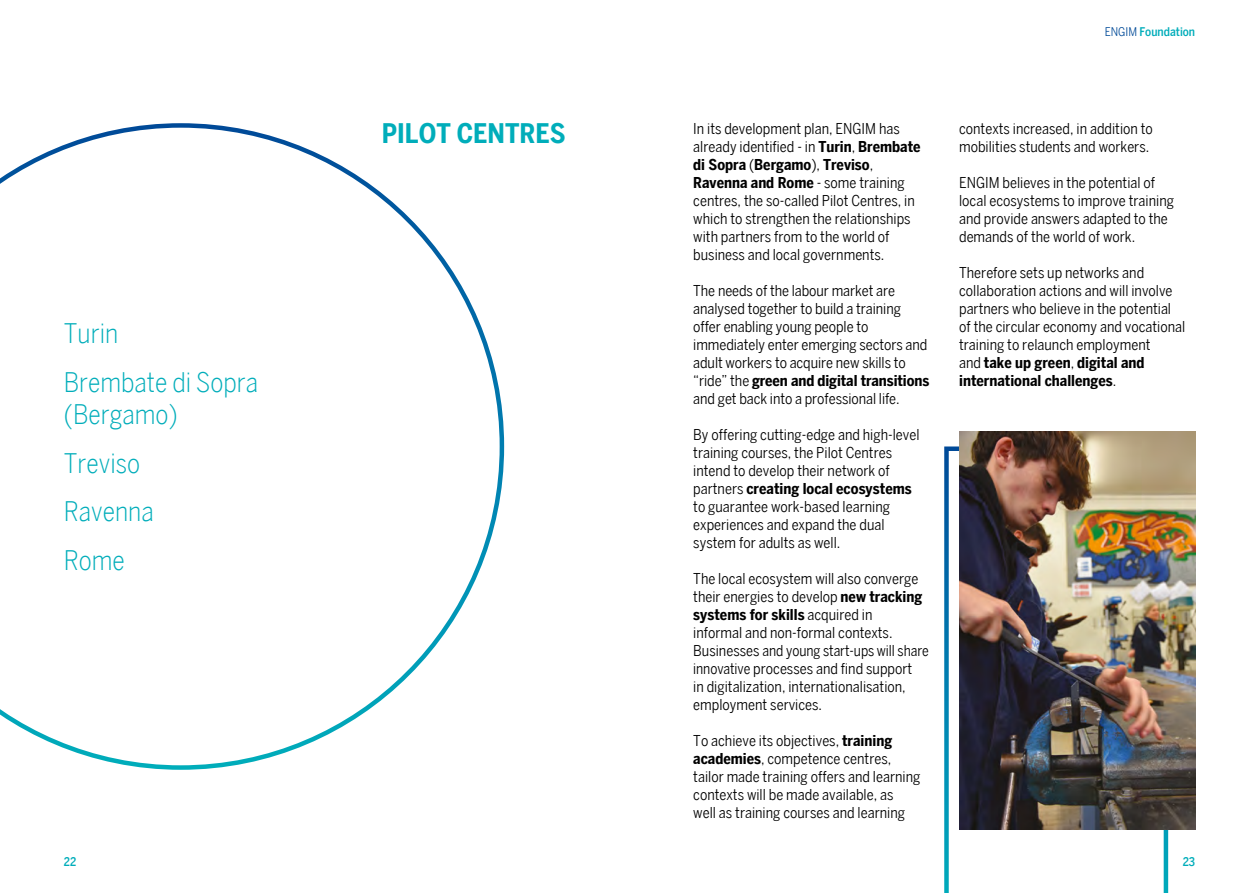
<style>
.page{position:relative;width:1259px;height:893px;background:#fff}
.page>*{position:absolute;margin:0;border:0;box-sizing:border-box;transform-origin:0 0}
.t1{font:300 27px/48.8px "Benton Sans Cond";color:#00adba}
.t2{font:700 27px "Benton Sans Cond";color:#00adba}
.t3{font:15px/18px "Benton Sans Cond";color:#000}
.t4{font:500 12px "Benton Sans Cond";color:#00adba}
.s1{font-weight:400;color:#004a98}
.s2{font-weight:700}
</style>
<div class="page">
<svg style="left:0;top:123px;width:504px;height:647px"></svg>
<svg style="left:944px;top:446px;width:224px;height:447px"></svg>
<img style="left:959px;top:432px;width:236px;height:397px">
<h1 class="t1" style="left:64px;top:308px;width:196px">Turin<br>Brembate di Sopra</h1>
<h1 class="t1" style="left:64px;top:390px;width:116px">(Bergamo)<br>Treviso<br>Ravenna<br>Rome</h1>
<h1 class="t2" style="left:382px;top:117px;width:185px">PILOT CENTRES</h1>
<p class="t4" style="left:1104px;top:25px;width:92px"><span class="s1">ENGIM</span> Foundation</p>
<p class="t3" style="left:693px;top:120px;width:229px">In its development plan, ENGIM has already identified - in <span class="s2">Turin</span>, <span class="s2">Brembate di Sopra</span> (<span class="s2">Bergamo</span>), <span class="s2">Treviso</span>, <span class="s2">Ravenna and Rome</span> - some training centres, the so-called Pilot Centres, in which to strengthen the relationships with partners from to the world of business and local governments.</p>
<p class="t3" style="left:693px;top:282px;width:237px">The needs of the labour market are analysed together to build a training offer enabling young people to immediately enter emerging sectors and adult workers to acquire new skills to “ride” the <span class="s2">green and digital transitions </span>and get back into a professional life.</p>
<p class="t3" style="left:693px;top:426px;width:228px">By offering cutting-edge and high-level training courses, the Pilot Centres intend to develop their network of partners <span class="s2">creating local ecosystems </span>to guarantee work-based learning experiences and expand the dual system for adults as well.</p>
<p class="t3" style="left:693px;top:570px;width:237px">The local ecosystem will also converge their energies to develop <span class="s2">new tracking systems for skills</span> acquired in<br>informal and non-formal contexts.<br>Businesses and young start-ups will share innovative processes and find support<br>in digitalization, internationalisation, employment services.</p>
<p class="t3" style="left:693px;top:732px;width:229px">To achieve its objectives, <span class="s2">training academies</span>, competence centres, tailor made training offers and learning contexts will be made available, as<br>well as training courses and learning</p>
<p class="t3" style="left:959px;top:120px;width:195px">contexts increased, in addition to mobilities students and workers.</p>
<p class="t3" style="left:959px;top:174px;width:216px">ENGIM believes in the potential of local ecosystems to improve training and provide answers adapted to the demands of the world of work.</p>
<p class="t3" style="left:959px;top:264px;width:228px">Therefore sets up networks and collaboration actions and will involve partners who believe in the potential of the circular economy and vocational training to relaunch employment<br>and <span class="s2">take up green</span>, <span class="s2">digital and international challenges</span>.</p>
<p class="t4" style="left:64px;top:854px;width:14px">22</p>
<p class="t4" style="left:1182px;top:854px;width:14px">23</p>
</div>
